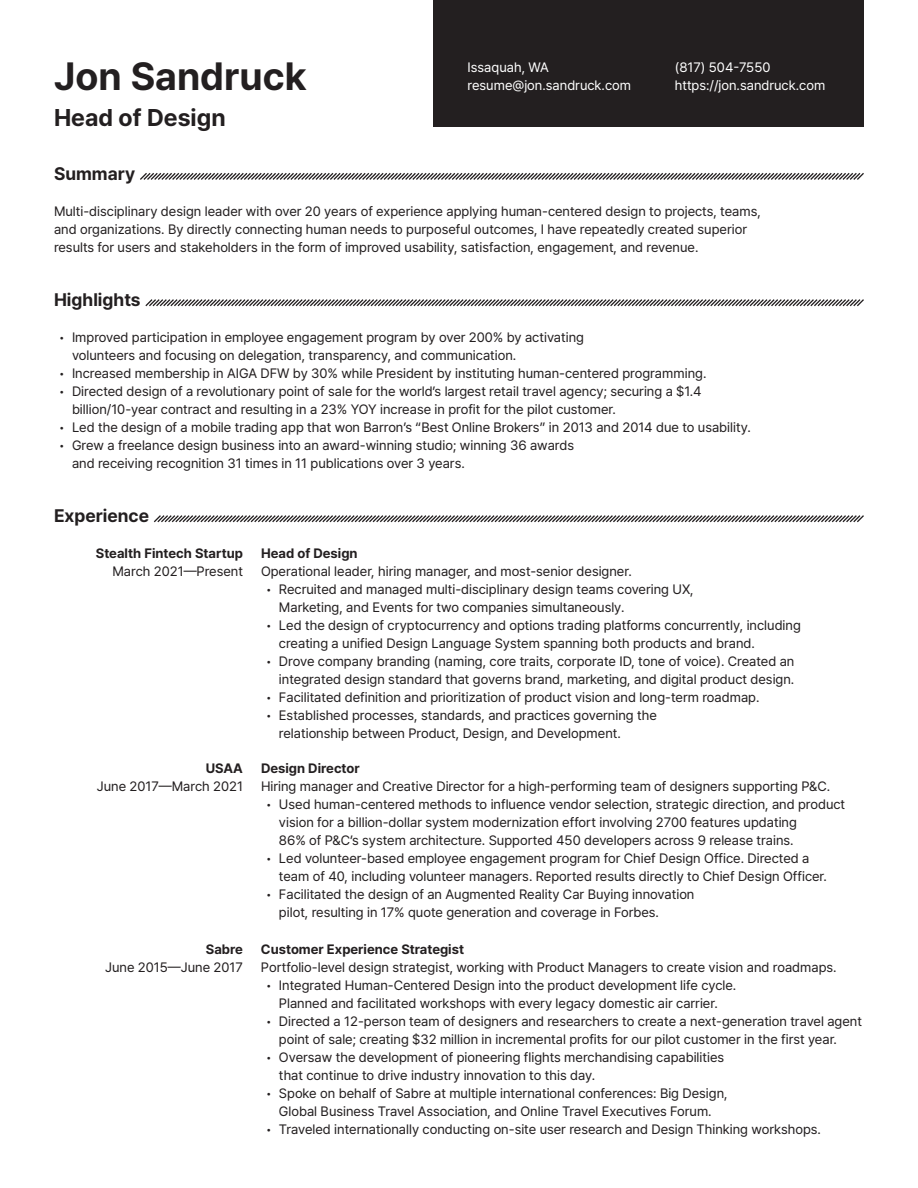
<style>
.page{position:relative;width:918px;height:1188px;background:#fff}
.page>*{position:absolute;margin:0;border:0;box-sizing:border-box;transform-origin:0 0}
.t1{font:700 39px "Pretendard";color:#231f20}
.t2{font:700 24px "Pretendard";color:#231f20}
.t3{font:700 18px "Pretendard";color:#231f20}
.t4{font:13.5px/18px "Pretendard";color:#231f20}
.t5{font:700 13.5px "Pretendard";color:#231f20}
.t6{font:13.5px/18px "Pretendard";color:#fff}
</style>
<div class="page">
<div style="left:433px;top:0;width:431px;height:126px;background:#231f20"></div>
<svg style="left:140px;top:173px;width:724px;height:7px"></svg>
<svg style="left:145px;top:299px;width:719px;height:8px"></svg>
<svg style="left:154px;top:515px;width:710px;height:8px"></svg>
<p class="t6" style="left:468px;top:57px;width:165px">Issaquah, WA resume@jon.sandruck.com</p>
<p class="t6" style="left:675px;top:57px;width:152px">(817) 504-7550 https://jon.sandruck.com</p>
<h1 class="t1" style="left:54px;top:48px;width:254px">Jon Sandruck</h1>
<h2 class="t2" style="left:54px;top:100px;width:173px">Head of Design</h2>
<h3 class="t3" style="left:54px;top:161px;width:83px">Summary</h3>
<p class="t4" style="left:54px;top:202px;width:708px">Multi-disciplinary design leader with over 20 years of experience applying human-centered design to projects, teams, and organizations. By directly connecting human needs to purposeful outcomes, I have repeatedly created superior results for users and stakeholders in the form of improved usability, satisfaction, engagement, and revenue.</p>
<h3 class="t3" style="left:54px;top:287px;width:88px">Highlights</h3>
<p class="t4" style="left:72px;top:328px;width:514px;text-indent:-14px">• Improved participation in employee engagement program by over 200% by activating volunteers and focusing on delegation, transparency, and communication.</p>
<p class="t4" style="left:58px;top:364px;width:649px">• Increased membership in AIGA DFW by 30% while President by instituting human-centered programming.</p>
<p class="t4" style="left:72px;top:382px;width:631px;text-indent:-14px">• Directed design of a revolutionary point of sale for the world’s largest retail travel agency; securing a $1.4 billion/10-year contract and resulting in a 23% YOY increase in profit for the pilot customer.</p>
<p class="t4" style="left:58px;top:418px;width:694px">• Led the design of a mobile trading app that won Barron’s “Best Online Brokers” in 2013 and 2014 due to usability.</p>
<p class="t4" style="left:72px;top:436px;width:504px;text-indent:-14px">• Grew a freelance design business into an award-winning studio; winning 36 awards and receiving recognition 31 times in 11 publications over 3 years.</p>
<h3 class="t3" style="left:54px;top:503px;width:97px">Experience</h3>
<p class="t5" style="left:96px;top:543px;width:149px">Stealth Fintech Startup</p>
<p class="t4" style="left:112px;top:562px;width:132px">March 2021—Present</p>
<p class="t5" style="left:261px;top:543px;width:98px">Head of Design</p>
<p class="t4" style="left:261px;top:562px;width:372px">Operational leader, hiring manager, and most-senior designer.</p>
<p class="t4" style="left:279px;top:580px;width:416px;text-indent:-14px">• Recruited and managed multi-disciplinary design teams covering UX,<br>Marketing, and Events for two companies simultaneously.</p>
<p class="t4" style="left:279px;top:616px;width:523px;text-indent:-14px">• Led the design of cryptocurrency and options trading platforms concurrently, including creating a unified Design Language System spanning both products and brand.</p>
<p class="t4" style="left:265px;top:652px;width:531px;text-align:right">• Drove company branding (naming, core traits, corporate ID, tone of voice). Created an integrated design standard that governs brand, marketing, and digital product design.</p>
<p class="t4" style="left:265px;top:688px;width:496px">• Facilitated definition and prioritization of product vision and long-term roadmap.</p>
<p class="t4" style="left:279px;top:706px;width:379px;text-indent:-14px">• Established processes, standards, and practices governing the relationship between Product, Design, and Development.</p>
<p class="t5" style="left:261px;top:758px;width:100px">Design Director</p>
<p class="t4" style="left:261px;top:777px;width:571px">Hiring manager and Creative Director for a high-performing team of designers supporting P&amp;C.</p>
<p class="t4" style="left:279px;top:795px;width:568px;text-indent:-14px">• Used human-centered methods to influence vendor selection, strategic direction, and product vision for a billion-dollar system modernization effort involving 2700 features updating<br>86% of P&amp;C’s system architecture. Supported 450 developers across 9 release trains.</p>
<p class="t4" style="left:279px;top:849px;width:549px;text-indent:-14px">• Led volunteer-based employee engagement program for Chief Design Office. Directed a team of 40, including volunteer managers. Reported results directly to Chief Design Officer.</p>
<p class="t4" style="left:279px;top:885px;width:417px;text-indent:-14px">• Facilitated the design of an Augmented Reality Car Buying innovation pilot, resulting in 17% quote generation and coverage in Forbes.</p>
<p class="t5" style="left:206px;top:758px;width:39px">USAA</p>
<p class="t4" style="left:97px;top:777px;width:148px">June 2017—March 2021</p>
<p class="t5" style="left:206px;top:940px;width:39px">Sabre</p>
<p class="t4" style="left:105px;top:958px;width:139px">June 2015—June 2017</p>
<p class="t5" style="left:261px;top:940px;width:205px">Customer Experience Strategist</p>
<p class="t4" style="left:261px;top:958px;width:577px">Portfolio-level design strategist, working with Product Managers to create vision and roadmaps.</p>
<p class="t4" style="left:265px;top:976px;width:472px;text-align:center">• Integrated Human-Centered Design into the product development life cycle.<br>Planned and facilitated workshops with every legacy domestic air carrier.</p>
<p class="t4" style="left:279px;top:1012px;width:585px;text-indent:-14px">• Directed a 12-person team of designers and researchers to create a next-generation travel agent point of sale; creating $32 million in incremental profits for our pilot customer in the first year.</p>
<p class="t4" style="left:279px;top:1048px;width:447px;text-indent:-14px">• Oversaw the development of pioneering flights merchandising capabilities that continue to drive industry innovation to this day.</p>
<p class="t4" style="left:265px;top:1084px;width:464px;text-align:center">• Spoke on behalf of Sabre at multiple international conferences: Big Design,<br>Global Business Travel Association, and Online Travel Executives Forum.</p>
<p class="t4" style="left:265px;top:1120px;width:557px">• Traveled internationally conducting on-site user research and Design Thinking workshops.</p>
</div>
